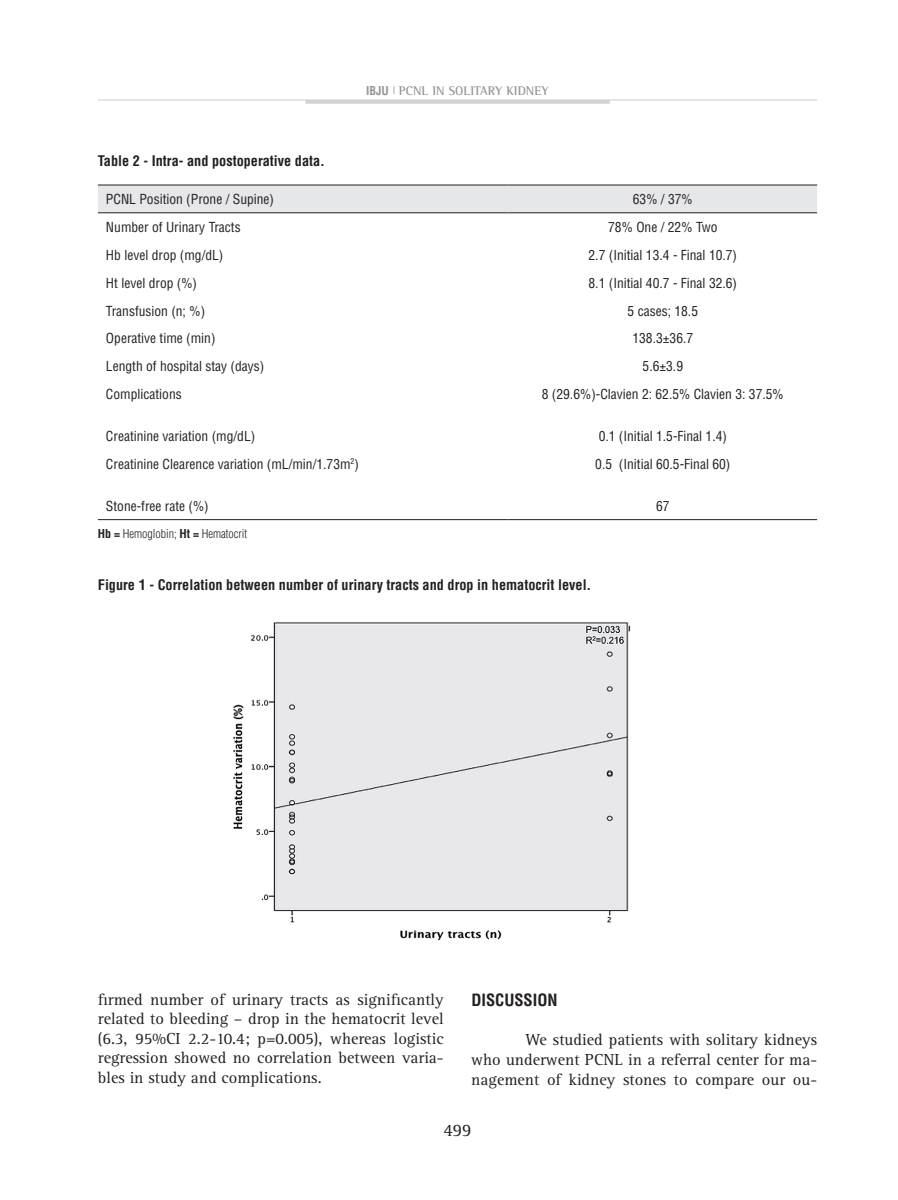
<style>
.page{position:relative;width:898px;height:1200px;background:#fff}
.page>*{position:absolute;margin:0;border:0;box-sizing:border-box;transform-origin:0 0}
.t1{font:18px "Rotis Serif";color:#231f20}
.t2{font:16.5px/19.5px "Rotis Serif";color:#231f20;text-align:justify}
.t3{font:700 condensed 16.5px "Helvetica";color:#231f20}
.t4{font:700 condensed 14.25px "Helvetica";color:#231f20}
.t5{font:condensed 13.5px "Helvetica";color:#231f20}
.t6{font:700 12.75px "Rotis Semi Serif";color:#939598}
.t7{font:300 condensed 12px "Helvetica";color:#231f20}
.s1{font-family:"Helvetica";font-stretch:condensed;font-size:12px}
.s2{font-weight:700}
</style>
<div class="page">
<hr style="left:98px;top:99px;width:718px;height:2px;background:#dcdddf">
<hr style="left:305px;top:100px;width:304px;height:4px;background:#d1d2d4">
<div style="left:98px;top:185px;width:718px;height:27px;background:#e6e7e9"></div>
<hr style="left:98px;top:519px;width:410px;height:1px;background:#231f20">
<hr style="left:508px;top:519px;width:308px;height:1px;background:#231f20">
<hr style="left:98px;top:184px;width:410px;height:1px;background:#231f20">
<hr style="left:508px;top:184px;width:308px;height:1px;background:#231f20">
<hr style="left:98px;top:212px;width:410px;height:1px;background:#231f20">
<hr style="left:508px;top:212px;width:308px;height:1px;background:#231f20">
<img style="left:233px;top:622px;width:398px;height:319px">
<p class="t6" style="left:366px;top:83px;width:184px"><span class="s1">ibju</span> <sup>|</sup> PCNL IN SOLITARY KIDNEY</p>
<p class="t4" style="left:98px;top:152px;width:228px">Table 2 - Intra- and postoperative data.</p>
<p class="t5" style="left:106px;top:191px;width:169px">PCNL Position (Prone / Supine)</p>
<p class="t5" style="left:632px;top:191px;width:61px">63% / 37%</p>
<p class="t5" style="left:106px;top:219px;width:136px">Number of Urinary Tracts</p>
<p class="t5" style="left:608px;top:219px;width:111px">78% One / 22% Two</p>
<p class="t5" style="left:106px;top:246px;width:119px">Hb level drop (mg/dL)</p>
<p class="t5" style="left:588px;top:246px;width:150px">2.7 (Initial 13.4 - Final 10.7)</p>
<p class="t5" style="left:106px;top:274px;width:93px">Ht level drop (%)</p>
<p class="t5" style="left:588px;top:274px;width:150px">8.1 (Initial 40.7 - Final 32.6)</p>
<p class="t5" style="left:106px;top:302px;width:101px">Transfusion (n; %)</p>
<p class="t5" style="left:627px;top:302px;width:72px">5 cases; 18.5</p>
<p class="t5" style="left:106px;top:330px;width:111px">Operative time (min)</p>
<p class="t5" style="left:632px;top:330px;width:62px">138.3±36.7</p>
<p class="t5" style="left:106px;top:357px;width:160px">Length of hospital stay (days)</p>
<p class="t5" style="left:642px;top:357px;width:42px">5.6±3.9</p>
<p class="t5" style="left:106px;top:385px;width:77px">Complications</p>
<p class="t5" style="left:541px;top:385px;width:243px">8 (29.6%)-Clavien 2: 62.5% Clavien 3: 37.5%</p>
<p class="t5" style="left:106px;top:427px;width:151px">Creatinine variation (mg/dL)</p>
<p class="t5" style="left:598px;top:427px;width:130px">0.1 (Initial 1.5-Final 1.4)</p>
<p class="t5" style="left:106px;top:455px;width:254px">Creatinine Clearence variation (mL/min/1.73m<sup>2</sup>)</p>
<p class="t5" style="left:595px;top:455px;width:136px">0.5 (Initial 60.5-Final 60)</p>
<p class="t5" style="left:106px;top:497px;width:104px">Stone-free rate (%)</p>
<p class="t5" style="left:655px;top:497px;width:15px">67</p>
<p class="t7" style="left:98px;top:525px;width:151px"><span class="s2">Hb =</span> Hemoglobin; <span class="s2">Ht =</span> Hematocrit</p>
<p class="t4" style="left:98px;top:576px;width:495px">Figure 1 - Correlation between number of urinary tracts and drop in hematocrit level.</p>
<p class="t2" style="left:98px;top:989px;width:347px">firmed number of urinary tracts as significantly related to bleeding – drop in the hematocrit level (6.3, 95%CI 2.2-10.4; p=0.005), whereas logistic regression showed no correlation between varia&shy;bles in study and complications.</p>
<p class="t3" style="left:471px;top:989px;width:88px">DISCUSSION</p>
<p class="t2" style="left:471px;top:1030px;width:347px;text-indent:54px">We studied patients with solitary kidneys who underwent PCNL in a referral center for ma&shy;nagement of kidney stones to compare our ou-</p>
<h1 class="t1" style="left:443px;top:1119px;width:30px">499</h1>
</div>
